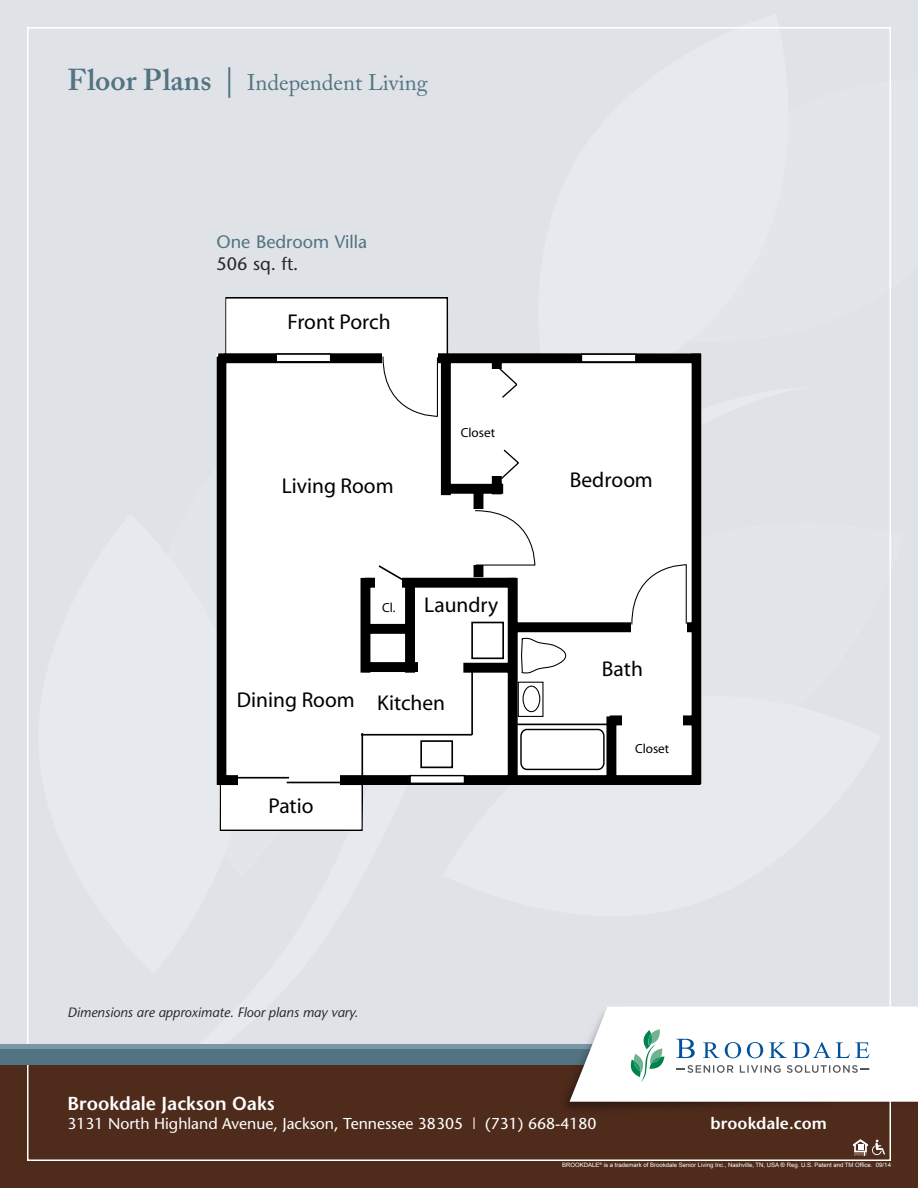
<style>
.page{position:relative;width:918px;height:1188px;background:#dfe3e8}
.page>*{position:absolute;margin:0;border:0;box-sizing:border-box;transform-origin:0 0}
.t1{font:22.5px "Adobe Caslon Pro";color:#527381}
.t2{font:21.45px "Myriad";color:#000}
.t3{font:600 18.75px "Stone Sans";color:#fff}
.t4{font:18px "Stone Sans";color:#527381}
.t5{font:18px "Stone Sans";color:#292829}
.t6{font:600 16.5px "Stone Sans";letter-spacing:.005em;color:#fff}
.t7{font:15.75px "Stone Sans";color:#fff}
.t8{font:italic 13.5px "Stone Sans";color:#292829}
.t9{font:13.2px "Myriad";color:#000}
.t10{font:6px "Arial";color:#fff}
.s1{font-weight:600;font-size:30px}
</style>
<div class="page">
<div style="left:0;top:1047px;width:918px;height:141px;background:#4f2b1c"></div>
<div style="left:0;top:1047px;width:918px;height:18px;background:#527381"></div>
<div style="left:0;top:1044px;width:918px;height:5px;background:#7a97aa"></div>
<svg style="left:853px;top:1139px;width:32px;height:17px"></svg>
<img style="left:565px;top:986px;width:353px;height:152px">
<svg style="left:570px;top:1007px;width:348px;height:95px;background:#eef2f2"></svg>
<div style="left:219px;top:795px;width:142px;height:36px;background:#fff"></div>
<div style="left:220px;top:778px;width:143px;height:53px;border:1px solid #000"></div>
<svg style="left:216px;top:353px;width:486px;height:442px;background:#bcbdbd"></svg>
<svg style="left:224px;top:297px;width:391px;height:482px;background:#e5e5e5"></svg>
<div style="left:375px;top:575px;width:26px;height:13px;background:#fff"></div>
<div style="left:623px;top:713px;width:60px;height:15px;background:#fff"></div>
<svg style="left:377px;top:564px;width:29px;height:19px"></svg>
<div style="left:485px;top:369px;width:20px;height:107px;background:#fff"></div>
<div style="left:239px;top:771px;width:101px;height:18px;background:#fff"></div>
<hr style="left:237px;top:777px;width:52px;height:2px;background:#000">
<hr style="left:287px;top:782px;width:60px;height:1px;background:#000">
<svg style="left:517px;top:681px;width:27px;height:36px"></svg>
<div style="left:581px;top:354px;width:56px;height:9px;background:#fff;border:1px solid #000"></div>
<div style="left:276px;top:353px;width:55px;height:9px;background:#fff;border:1px solid #000"></div>
<div style="left:409px;top:775px;width:56px;height:9px;background:#fff;border:1px solid #000"></div>
<svg style="left:498px;top:367px;width:22px;height:113px"></svg>
<div style="left:631px;top:613px;width:55px;height:22px;background:#fff"></div>
<svg style="left:631px;top:563px;width:56px;height:63px"></svg>
<div style="left:465px;top:510px;width:22px;height:55px;background:#fff"></div>
<svg style="left:474px;top:510px;width:62px;height:56px"></svg>
<div style="left:382px;top:346px;width:55px;height:23px;background:#fff"></div>
<svg style="left:382px;top:355px;width:56px;height:63px"></svg>
<p class="t1" style="left:68px;top:69px;width:362px"><span class="s1">Floor Plans |</span> Independent Living</p>
<h3 class="t4" style="left:216px;top:231px;width:152px">One Bedroom Villa</h3>
<h3 class="t5" style="left:216px;top:253px;width:83px">506 sq. ft.</h3>
<p class="t2" style="left:287px;top:312px;width:105px">Front Porch</p>
<p class="t2" style="left:282px;top:475px;width:114px">Living Room</p>
<p class="t9" style="left:461px;top:426px;width:36px">Closet</p>
<p class="t9" style="left:382px;top:601px;width:15px">Cl.</p>
<p class="t2" style="left:424px;top:594px;width:75px">Laundry</p>
<p class="t2" style="left:237px;top:690px;width:119px">Dining Room</p>
<p class="t2" style="left:377px;top:692px;width:70px">Kitchen</p>
<p class="t2" style="left:268px;top:796px;width:47px">Patio</p>
<p class="t2" style="left:570px;top:469px;width:84px">Bedroom</p>
<p class="t2" style="left:602px;top:658px;width:43px">Bath</p>
<p class="t9" style="left:635px;top:742px;width:36px">Closet</p>
<h3 class="t8" style="left:68px;top:1004px;width:292px">Dimensions are approximate. Floor plans may vary.</h3>
<h3 class="t3" style="left:68px;top:1092px;width:209px">Brookdale Jackson Oaks</h3>
<h3 class="t7" style="left:68px;top:1113px;width:531px">3131 North Highland Avenue, Jackson, Tennessee 38305 | (731) 668-4180</h3>
<p class="t10" style="left:562px;top:1161px;width:330px">BROOKDALE<sup>®</sup> is a trademark of Brookdale Senior Living Inc., Nashville, TN, USA ® Reg. U.S. Patent and TM Office. 09/14</p>
<h3 class="t6" style="left:711px;top:1113px;width:118px">brookdale.com</h3>
</div>
